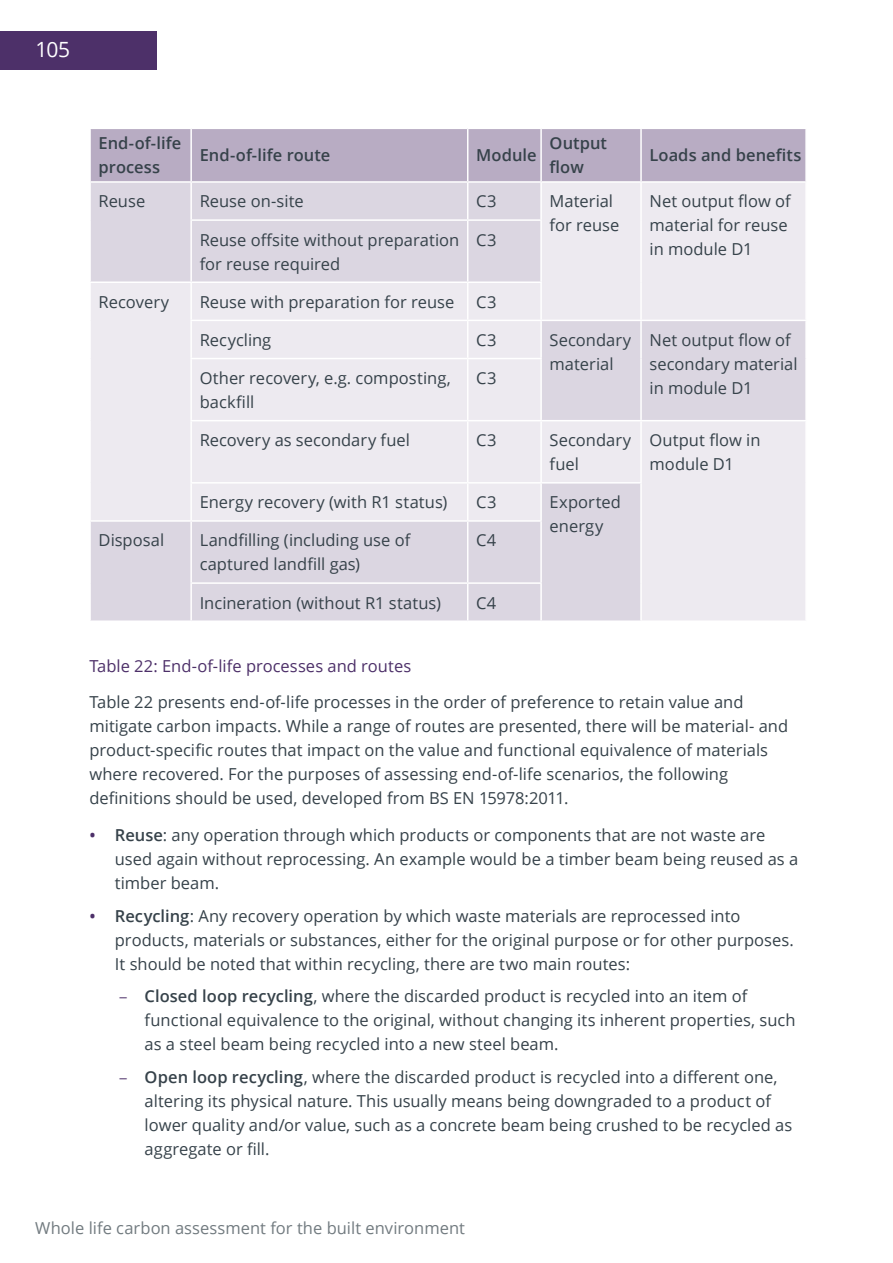
<style>
.page{position:relative;width:893px;height:1263px;background:#fff}
.page>*{position:absolute;margin:0;border:0;box-sizing:border-box;transform-origin:0 0}
.t1{font:21px "Open Sans";color:#fff}
.t2{font:16.5px/24px "Open Sans";color:#36424a}
.t3{font:600 16.5px/24px "Open Sans";letter-spacing:.005em;color:#36424a}
.t4{font:16.5px "Open Sans";color:#727b80}
.t5{font:16.5px "Open Sans";color:#4d3069}
.s1{font-size:13.5px}
.s2{font-weight:600;color:#4d3069}
.s3{font-weight:600}
.s4{font-family:"Myriad Pro";color:#4d3069}
</style>
<div class="page">
<div style="left:91px;top:129px;width:714px;height:52px;background:#b8acc3"></div>
<svg style="left:91px;top:183px;width:714px;height:437px;background:#e5e1e9"></svg>
<hr style="left:190px;top:183px;width:2px;height:36px;background:#fff">
<hr style="left:467px;top:183px;width:1px;height:36px;background:#fff">
<hr style="left:540px;top:183px;width:2px;height:36px;background:#fff">
<hr style="left:640px;top:183px;width:2px;height:37px;background:#fff">
<hr style="left:640px;top:220px;width:2px;height:62px;background:#fff">
<hr style="left:640px;top:282px;width:2px;height:38px;background:#fff">
<hr style="left:190px;top:219px;width:278px;height:2px;background:#fff">
<hr style="left:190px;top:221px;width:2px;height:60px;background:#fff">
<hr style="left:468px;top:219px;width:74px;height:2px;background:#fff">
<hr style="left:467px;top:221px;width:1px;height:60px;background:#fff">
<hr style="left:540px;top:221px;width:2px;height:60px;background:#fff">
<hr style="left:89px;top:281px;width:102px;height:2px;background:#fff">
<hr style="left:191px;top:281px;width:277px;height:2px;background:#fff">
<hr style="left:190px;top:283px;width:2px;height:37px;background:#fff">
<hr style="left:468px;top:281px;width:74px;height:2px;background:#fff">
<hr style="left:467px;top:283px;width:1px;height:37px;background:#fff">
<hr style="left:540px;top:283px;width:2px;height:37px;background:#fff">
<hr style="left:190px;top:320px;width:278px;height:1px;background:#fff">
<hr style="left:190px;top:321px;width:2px;height:37px;background:#fff">
<hr style="left:468px;top:320px;width:73px;height:1px;background:#fff">
<hr style="left:467px;top:321px;width:1px;height:37px;background:#fff">
<hr style="left:541px;top:320px;width:100px;height:1px;background:#fff">
<hr style="left:540px;top:321px;width:2px;height:37px;background:#fff">
<hr style="left:641px;top:320px;width:166px;height:1px;background:#fff">
<hr style="left:640px;top:321px;width:2px;height:37px;background:#fff">
<hr style="left:640px;top:358px;width:2px;height:62px;background:#fff">
<hr style="left:190px;top:358px;width:278px;height:1px;background:#fff">
<hr style="left:190px;top:359px;width:2px;height:61px;background:#fff">
<hr style="left:468px;top:358px;width:74px;height:1px;background:#fff">
<hr style="left:467px;top:359px;width:1px;height:61px;background:#fff">
<hr style="left:540px;top:359px;width:2px;height:61px;background:#fff">
<hr style="left:190px;top:420px;width:278px;height:1px;background:#fff">
<hr style="left:190px;top:421px;width:2px;height:61px;background:#fff">
<hr style="left:468px;top:420px;width:73px;height:1px;background:#fff">
<hr style="left:467px;top:421px;width:1px;height:61px;background:#fff">
<hr style="left:541px;top:420px;width:100px;height:1px;background:#fff">
<hr style="left:540px;top:421px;width:2px;height:61px;background:#fff">
<hr style="left:641px;top:420px;width:166px;height:1px;background:#fff">
<hr style="left:640px;top:421px;width:2px;height:61px;background:#fff">
<hr style="left:190px;top:482px;width:278px;height:2px;background:#fff">
<hr style="left:190px;top:484px;width:2px;height:36px;background:#fff">
<hr style="left:468px;top:482px;width:73px;height:2px;background:#fff">
<hr style="left:467px;top:484px;width:1px;height:36px;background:#fff">
<hr style="left:541px;top:482px;width:101px;height:2px;background:#fff">
<hr style="left:540px;top:484px;width:2px;height:36px;background:#fff">
<hr style="left:640px;top:484px;width:2px;height:37px;background:#fff">
<hr style="left:640px;top:521px;width:2px;height:62px;background:#fff">
<hr style="left:640px;top:583px;width:2px;height:37px;background:#fff">
<hr style="left:89px;top:520px;width:102px;height:2px;background:#fff">
<hr style="left:191px;top:520px;width:277px;height:2px;background:#fff">
<hr style="left:190px;top:522px;width:2px;height:60px;background:#fff">
<hr style="left:468px;top:520px;width:74px;height:2px;background:#fff">
<hr style="left:467px;top:522px;width:1px;height:60px;background:#fff">
<hr style="left:540px;top:522px;width:2px;height:60px;background:#fff">
<hr style="left:190px;top:582px;width:278px;height:2px;background:#fff">
<hr style="left:190px;top:584px;width:2px;height:36px;background:#fff">
<hr style="left:468px;top:582px;width:74px;height:2px;background:#fff">
<hr style="left:467px;top:584px;width:1px;height:36px;background:#fff">
<hr style="left:540px;top:584px;width:2px;height:36px;background:#fff">
<hr style="left:190px;top:129px;width:2px;height:52px;background:#fff">
<hr style="left:467px;top:129px;width:1px;height:52px;background:#fff">
<hr style="left:540px;top:129px;width:2px;height:52px;background:#fff">
<hr style="left:640px;top:129px;width:2px;height:52px;background:#fff">
<div style="left:0;top:31px;width:157px;height:39px;background:#4d3069"></div>
<p class="t1" style="left:35px;top:35px;width:36px"><span class="s1">IP</span>105</p>
<p class="t3" style="left:99px;top:131px;width:84px">End-of-life process</p>
<p class="t3" style="left:200px;top:143px;width:132px">End-of-life route</p>
<p class="t3" style="left:476px;top:143px;width:62px">Module</p>
<p class="t3" style="left:550px;top:131px;width:59px">Output flow</p>
<p class="t3" style="left:649px;top:143px;width:153px">Loads and benefits</p>
<p class="t2" style="left:99px;top:189px;width:48px">Reuse</p>
<p class="t2" style="left:200px;top:189px;width:106px">Reuse on-site</p>
<p class="t2" style="left:476px;top:189px;width:22px">C3</p>
<p class="t2" style="left:550px;top:189px;width:71px">Material for reuse</p>
<p class="t2" style="left:650px;top:189px;width:143px">Net output flow of material for reuse in module D1</p>
<p class="t2" style="left:200px;top:227px;width:261px">Reuse offsite without preparation for reuse required</p>
<p class="t2" style="left:476px;top:227px;width:22px">C3</p>
<p class="t2" style="left:99px;top:289px;width:72px">Recovery</p>
<p class="t2" style="left:200px;top:289px;width:256px">Reuse with preparation for reuse</p>
<p class="t2" style="left:476px;top:289px;width:22px">C3</p>
<p class="t2" style="left:200px;top:327px;width:73px">Recycling</p>
<p class="t2" style="left:476px;top:327px;width:22px">C3</p>
<p class="t2" style="left:550px;top:327px;width:83px">Secondary material</p>
<p class="t2" style="left:650px;top:327px;width:150px">Net output flow of secondary material in module D1</p>
<p class="t2" style="left:200px;top:366px;width:253px">Other recovery, e.g. composting, backfill</p>
<p class="t2" style="left:476px;top:366px;width:22px">C3</p>
<p class="t2" style="left:200px;top:428px;width:212px">Recovery as secondary fuel</p>
<p class="t2" style="left:476px;top:428px;width:22px">C3</p>
<p class="t2" style="left:550px;top:428px;width:83px">Secondary fuel</p>
<p class="t2" style="left:650px;top:428px;width:112px">Output flow in module D1</p>
<p class="t2" style="left:200px;top:490px;width:249px">Energy recovery (with R1 status)</p>
<p class="t2" style="left:476px;top:490px;width:22px">C3</p>
<p class="t2" style="left:550px;top:490px;width:73px">Exported energy</p>
<p class="t2" style="left:99px;top:528px;width:67px">Disposal</p>
<p class="t2" style="left:200px;top:528px;width:212px">Landfilling (including use of captured landfill gas)</p>
<p class="t2" style="left:476px;top:528px;width:21px">C4</p>
<p class="t2" style="left:200px;top:590px;width:243px">Incineration (without R1 status)</p>
<p class="t2" style="left:476px;top:590px;width:21px">C4</p>
<p class="t5" style="left:89px;top:654px;width:323px">Table 22: End-of-life processes and routes</p>
<p class="t2" style="left:89px;top:690px;width:700px">Table 22 presents end-of-life processes in the order of preference to retain value and mitigate carbon impacts. While a range of routes are presented, there will be material- and product-specific routes that impact on the value and functional equivalence of materials where recovered. For the purposes of assessing end-of-life scenarios, the following definitions should be used, developed from BS EN 15978:2011.</p>
<p class="t2" style="left:115px;top:823px;width:685px;text-indent:-26px"><span class="s2">•</span> <span class="s3">Reuse</span>: any operation through which products or components that are not waste are used again without reprocessing. An example would be a timber beam being reused as a timber beam.</p>
<p class="t2" style="left:115px;top:903px;width:681px;text-indent:-26px"><span class="s2">•</span> <span class="s3">Recycling</span>: Any recovery operation by which waste materials are reprocessed into products, materials or substances, either for the original purpose or for other purposes.<br>It should be noted that within recycling, there are two main routes:</p>
<p class="t2" style="left:145px;top:984px;width:652px;text-indent:-26px"><span class="s4">–</span> <span class="s3">Closed loop recycling</span>, where the discarded product is recycled into an item of functional equivalence to the original, without changing its inherent properties, such as a steel beam being recycled into a new steel beam.</p>
<p class="t2" style="left:145px;top:1064px;width:649px;text-indent:-26px"><span class="s4">–</span> <span class="s3">Open loop recycling</span>, where the discarded product is recycled into a different one, altering its physical nature. This usually means being downgraded to a product of lower quality and/or value, such as a concrete beam being crushed to be recycled as aggregate or fill.</p>
<p class="t4" style="left:35px;top:1217px;width:431px">Whole life carbon assessment for the built environment</p>
</div>
